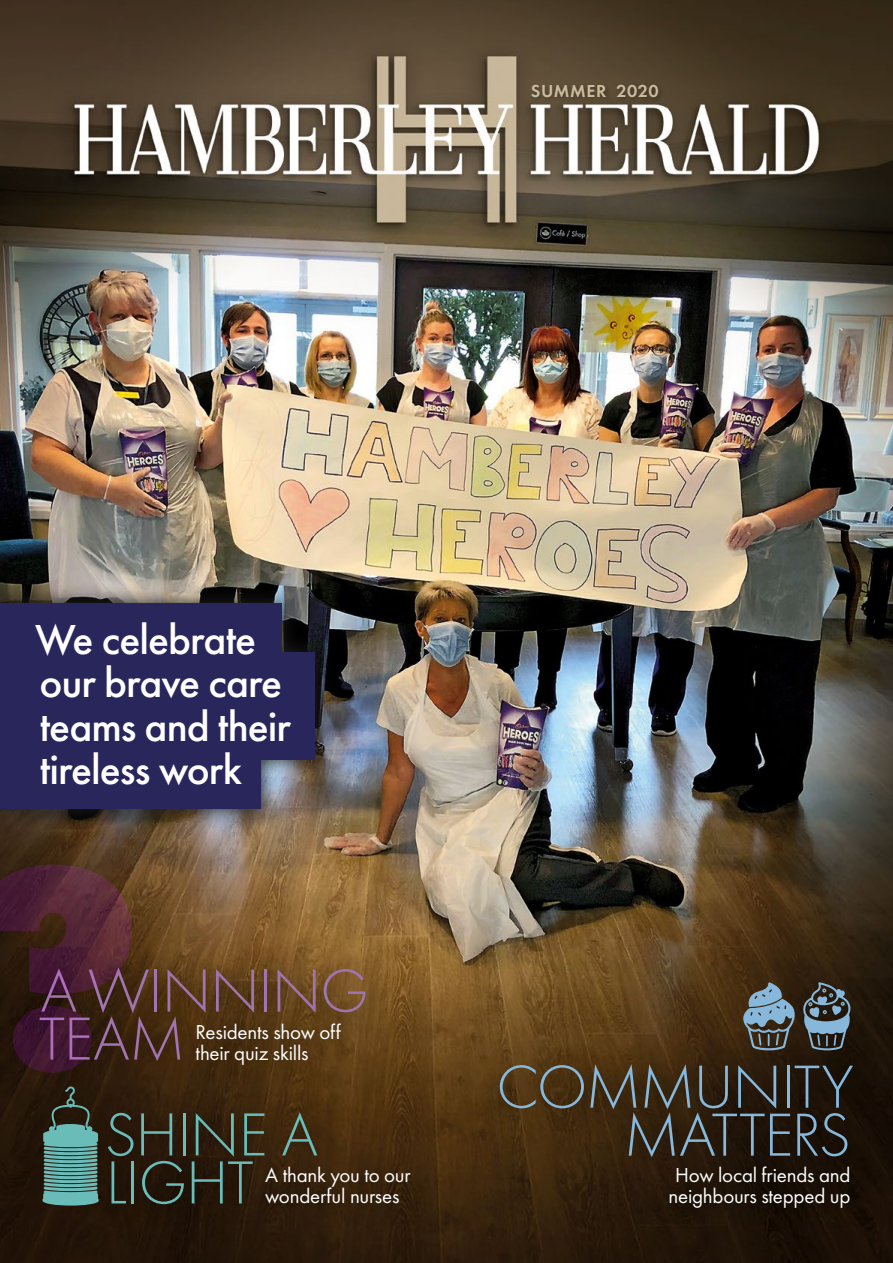
<style>
.page{position:relative;width:893px;height:1263px;background:#fff}
.page>*{position:absolute;margin:0;border:0;box-sizing:border-box;transform-origin:0 0}
.t1{font:800 300px "Futura PT";color:#a074ae}
.t2{font:300 63px/48px "Futura PT";letter-spacing:-.025em;color:#87b8db;text-align:right}
.t3{font:300 63px/48px "Futura PT";letter-spacing:-.015em;color:#a074ae}
.t4{font:300 63px/48px "Futura PT";letter-spacing:-.02em;color:#69bcb8}
.t5{font:500 43.5px/43.5px "Futura PT";letter-spacing:-.025em;color:#fff}
.t6{font:21px/21px "Futura PT";letter-spacing:-.01em;color:#fff}
.t7{font:600 18px "Futura PT";letter-spacing:.035em;color:#caba9e}
</style>
<div class="page">
<img style="left:0;top:0;width:893px;height:1263px">
<img style="left:0;top:584px;width:334px;height:244px">
<div style="left:0;top:603px;width:282px;height:66px;background:#28265b"></div>
<div style="left:0;top:735px;width:260px;height:74px;background:#28265b"></div>
<div style="left:0;top:652px;width:315px;height:65px;background:#28265b"></div>
<div style="left:0;top:695px;width:315px;height:65px;background:#28265b"></div>
<div style="left:89px;top:1092px;width:344px;height:137px;background:#000;opacity:.75"></div>
<div style="left:530px;top:83px;width:134px;height:19px;background:#554632"></div>
<div style="left:21px;top:947px;width:369px;height:139px;background:#000;opacity:.75"></div>
<div style="left:479px;top:1043px;width:397px;height:189px;background:#000;opacity:.75"></div>
<svg style="left:802px;top:982px;width:49px;height:68px;background:#4a555a"></svg>
<svg style="left:743px;top:982px;width:52px;height:68px;background:#5b676c"></svg>
<svg style="left:43px;top:1086px;width:56px;height:119px;background:#4b736b"></svg>
<p class="t7" style="left:531px;top:79px;width:130px">SUMMER 2020</p>
<h3 class="t5" style="left:35px;top:618px;width:257px">We celebrate our brave care teams and their tireless work</h3>
<h1 class="t1" style="left:-40px;top:777px;width:186px">?</h1>
<h2 class="t3" style="left:39px;top:967px;width:332px">A WINNING<br>TEAM</h2>
<p class="t6" style="left:196px;top:1021px;width:147px">Residents show off their quiz skills</p>
<h2 class="t4" style="left:104px;top:1111px;width:215px">SHINE A<br>LIGHT</h2>
<p class="t6" style="left:265px;top:1165px;width:147px">A thank you to our wonderful nurses</p>
<h2 class="t2" style="left:496px;top:1063px;width:359px">COMMUNITY<br>MATTERS</h2>
<p class="t6" style="left:669px;top:1165px;width:183px;text-align:center">How local friends and neighbours stepped up</p>
</div>
